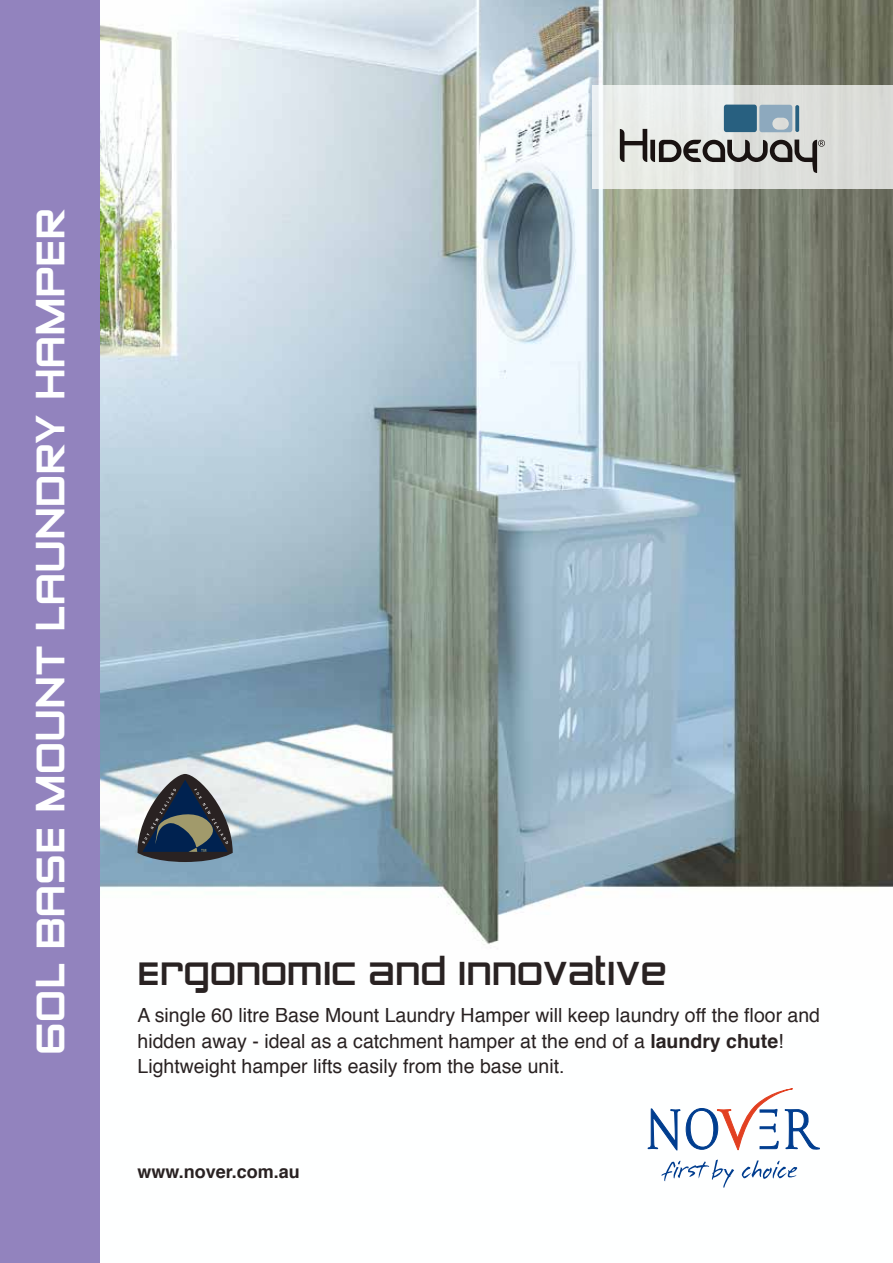
<style>
.page{position:relative;width:893px;height:1263px;background:#fff}
.page>*{position:absolute;margin:0;border:0;box-sizing:border-box;transform-origin:0 0}
.t1{font:48px "Zeroes Two";color:#feffff}
.t2{font:39px "Zeroes Two";color:#292222}
.t3{font:19.5px/25.5px "Helvetica";color:#292222}
.t4{font:700 18px "Helvetica";color:#292222}
.s1{font-weight:700}
</style>
<div class="page">
<img style="left:100px;top:0;width:793px;height:945px">
<div style="left:0;top:0;width:100px;height:1263px;background:#9283be"></div>
<svg style="left:138px;top:774px;width:95px;height:88px;background:#5d666e"></svg>
<div style="left:592px;top:85px;width:301px;height:103px;background:linear-gradient(to right,#eef2ef,#d6d7d3)"></div>
<svg style="left:620px;top:105px;width:205px;height:68px;background:#b1b7b8"></svg>
<svg style="left:661px;top:1159px;width:73px;height:29px"></svg>
<svg style="left:741px;top:1160px;width:56px;height:19px"></svg>
<svg style="left:647px;top:1089px;width:173px;height:61px"></svg>
<h1 class="t1" style="left:27px;top:1055px;width:849px;rotate:-90deg">60L BASE MOUNT LAUNDRY HAMPER</h1>
<h2 class="t2" style="left:138px;top:955px;width:531px">ERGONOMIC AND INNOVATIVE</h2>
<p class="t3" style="left:138px;top:1003px;width:684px">A single 60 litre Base Mount Laundry Hamper will keep laundry off the floor and hidden away - ideal as a catchment hamper at the end of a <span class="s1">laundry chute</span>!<br>Lightweight hamper lifts easily from the base unit.</p>
<p class="t4" style="left:138px;top:1157px;width:164px">www.nover.com.au</p>
</div>
